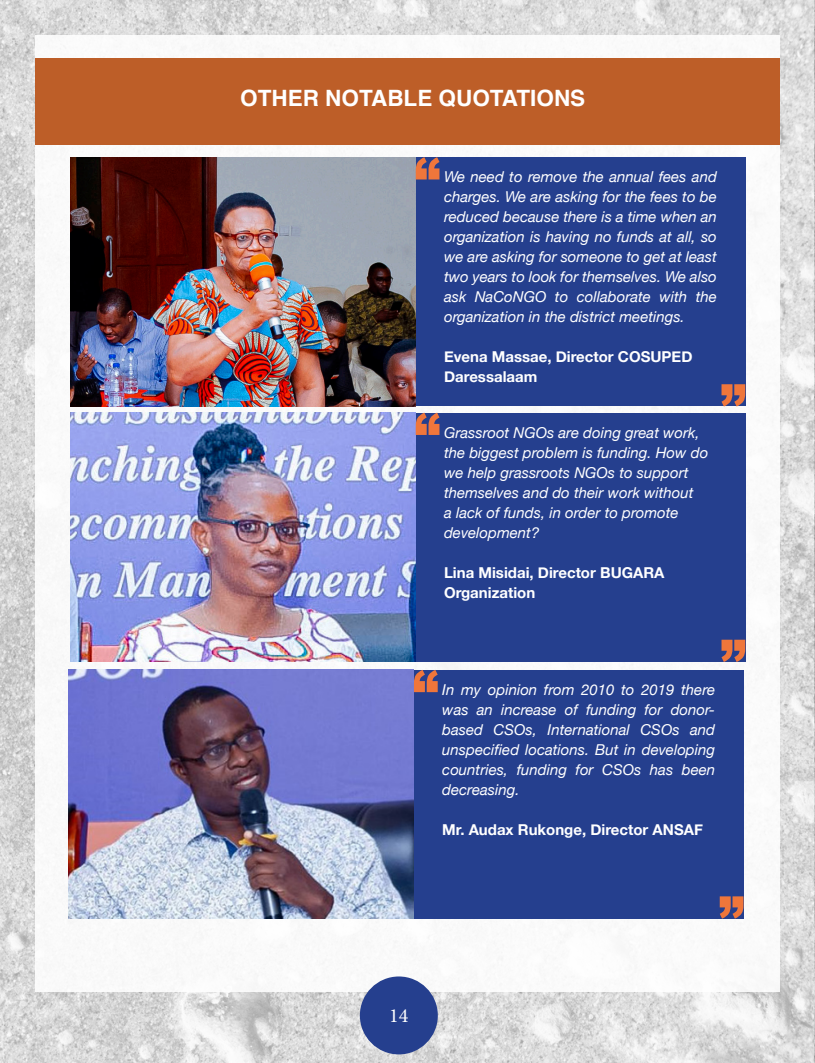
<style>
.page{position:relative;width:815px;height:1063px;background:#fff}
.page>*{position:absolute;margin:0;border:0;box-sizing:border-box;transform-origin:0 0}
.t1{font:700 22.5px "Helvetica";color:#fff}
.t2{font:20px "Minion Pro";color:#fff}
.t3{font:italic 15px/20px "Helvetica Neue";color:#fff;text-align:justify}
.t4{font:700 15px/20px "Helvetica Neue";color:#fff}
</style>
<div class="page">
<img style="left:0;top:0;width:815px;height:1063px">
<div style="left:35px;top:35px;width:745px;height:957px;background:#fff"></div>
<div style="left:360px;top:976px;width:78px;height:78px;background:#253f8e;border-radius:50%"></div>
<div style="left:35px;top:58px;width:745px;height:87px;background:#bd5e28"></div>
<img style="left:70px;top:157px;width:346px;height:249px">
<img style="left:70px;top:413px;width:346px;height:248px">
<img style="left:68px;top:670px;width:346px;height:249px">
<div style="left:416px;top:157px;width:329px;height:249px;background:#253f8e"></div>
<div style="left:416px;top:413px;width:329px;height:248px;background:#253f8e"></div>
<div style="left:414px;top:670px;width:329px;height:249px;background:#253f8e"></div>
<svg style="left:721px;top:384px;width:24px;height:23px"></svg>
<svg style="left:721px;top:640px;width:24px;height:22px"></svg>
<svg style="left:720px;top:896px;width:23px;height:23px"></svg>
<svg style="left:416px;top:157px;width:23px;height:22px"></svg>
<svg style="left:416px;top:413px;width:23px;height:22px"></svg>
<svg style="left:414px;top:670px;width:24px;height:22px"></svg>
<p class="t1" style="left:240px;top:80px;width:347px">OTHER NOTABLE QUOTATIONS</p>
<p class="t3" style="left:444px;top:168px;width:274px">We need to remove the annual fees and charges. We are asking for the fees to be reduced because there is a time when an organization is having no funds at all, so we are asking for someone to get at least two years to look for themselves. We also ask NaCoNGO to collaborate with the organization in the district meetings.</p>
<p class="t4" style="left:444px;top:347px;width:250px">Evena Massae, Director COSUPED<br>Daressalaam</p>
<p class="t3" style="left:444px;top:423px;width:266px;text-align:left">Grassroot NGOs are doing great work, the biggest problem is funding. How do we help grassroots NGOs to support themselves and do their work without<br>a lack of funds, in order to promote development?</p>
<p class="t4" style="left:444px;top:563px;width:222px">Lina Misidai, Director BUGARA<br>Organization</p>
<p class="t3" style="left:442px;top:680px;width:274px">In my opinion from 2010 to 2019 there was an increase of funding for donor&shy;based CSOs, International CSOs and unspecified locations. But in developing countries, funding for CSOs has been decreasing.</p>
<p class="t4" style="left:442px;top:820px;width:262px">Mr. Audax Rukonge, Director ANSAF</p>
<h2 class="t2" style="left:389px;top:1002px;width:21px">14</h2>
</div>
